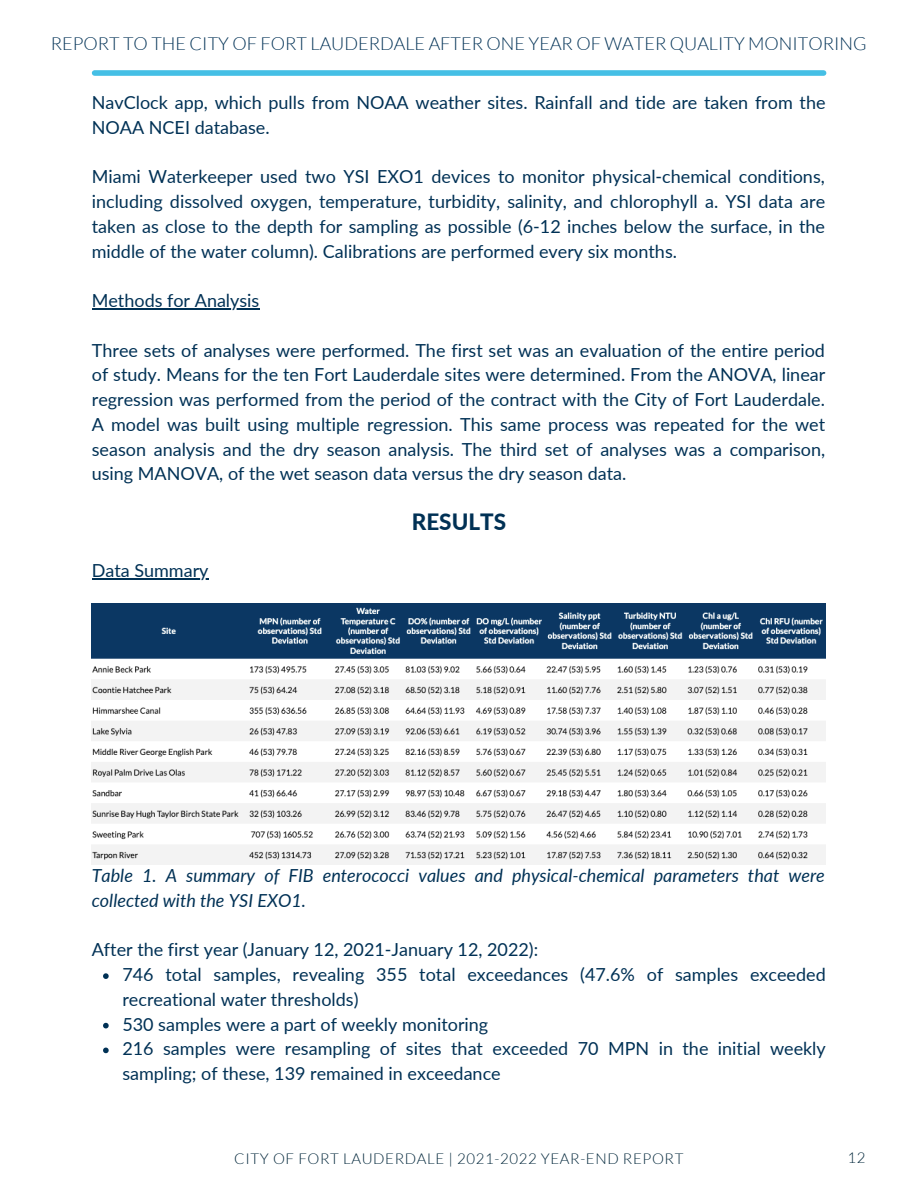
<style>
.page{position:relative;width:918px;height:1188px;background:#fff}
.page>*{position:absolute;margin:0;border:0;box-sizing:border-box;transform-origin:0 0}
.t1{font:800 22.5px "Lato";color:#003155}
.t2{font:18px/24.8px "Lato";color:#003155}
.t3{font:italic 18px/24.8px "Lato";color:#003155}
.t4{font:300 18px "Lato";color:#003155}
.t5{font:300 15px "Lato";letter-spacing:.04em;color:#00263a}
</style>
<div class="page">
<div style="left:95px;top:70px;width:729px;height:6px;background:#45bfe5"></div>
<img style="left:92px;top:603px;width:734px;height:261px">
<hr style="left:92px;top:308px;width:167px;height:1px;background:#003155">
<svg style="left:103px;top:973px;width:6px;height:6px"></svg>
<svg style="left:103px;top:1023px;width:6px;height:5px"></svg>
<svg style="left:103px;top:1048px;width:6px;height:5px"></svg>
<hr style="left:92px;top:578px;width:117px;height:1px;background:#003155">
<p class="t4" style="left:51px;top:33px;width:817px">REPORT TO THE CITY OF FORT LAUDERDALE AFTER ONE YEAR OF WATER QUALITY MONITORING</p>
<p class="t2" style="left:92px;top:90px;width:735px">NavClock app, which pulls from NOAA weather sites. Rainfall and tide are taken from the<br>NOAA NCEI database.</p>
<p class="t2" style="left:92px;top:164px;width:735px;text-align:justify">Miami Waterkeeper used two YSI EXO1 devices to monitor physical-chemical conditions, including dissolved oxygen, temperature, turbidity, salinity, and chlorophyll a. YSI data are taken as close to the depth for sampling as possible (6-12 inches below the surface, in the middle of the water column). Calibrations are performed every six months.</p>
<p class="t2" style="left:92px;top:288px;width:169px">Methods for Analysis</p>
<p class="t2" style="left:92px;top:337px;width:735px;text-align:justify">Three sets of analyses were performed. The first set was an evaluation of the entire period of study. Means for the ten Fort Lauderdale sites were determined. From the ANOVA, linear regression was performed from the period of the contract with the City of Fort Lauderdale.<br>A model was built using multiple regression. This same process was repeated for the wet season analysis and the dry season analysis. The third set of analyses was a comparison, using MANOVA, of the wet season data versus the dry season data.</p>
<p class="t1" style="left:412px;top:508px;width:96px">RESULTS</p>
<p class="t2" style="left:92px;top:558px;width:118px">Data Summary</p>
<p class="t3" style="left:92px;top:863px;width:735px">Table 1. A summary of FIB enterococci values and physical-chemical parameters that were collected with the YSI EXO1.</p>
<p class="t2" style="left:92px;top:937px;width:448px">After the first year (January 12, 2021-January 12, 2022):</p>
<p class="t2" style="left:122px;top:962px;width:705px">746 total samples, revealing 355 total exceedances (47.6% of samples exceeded recreational water thresholds)<br>530 samples were a part of weekly monitoring<br>216 samples were resampling of sites that exceeded 70 MPN in the initial weekly sampling; of these, 139 remained in exceedance</p>
<p class="t5" style="left:234px;top:1149px;width:451px">CITY OF FORT LAUDERDALE | 2021-2022 YEAR-END REPORT</p>
<p class="t5" style="left:847px;top:1148px;width:19px">12</p>
</div>
